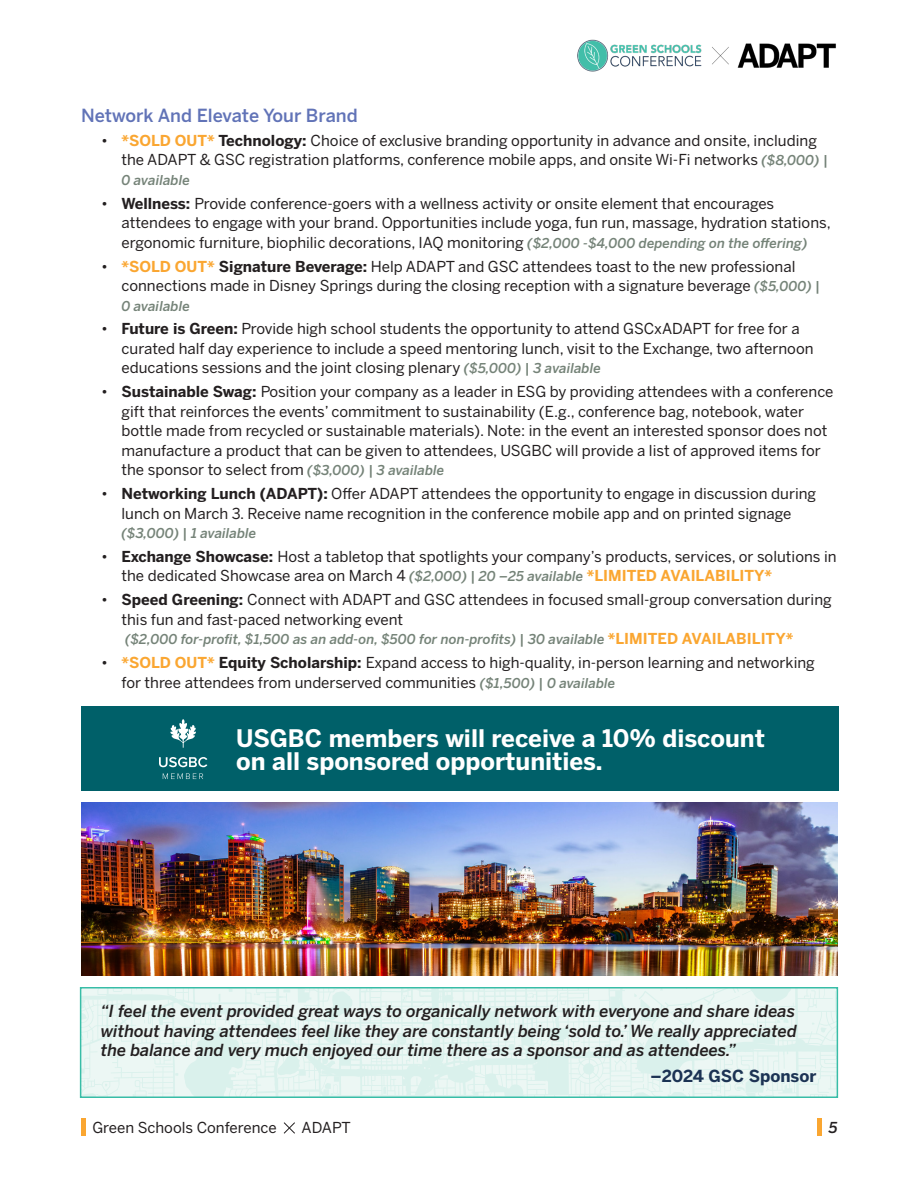
<style>
.page{position:relative;width:918px;height:1188px;background:#fff}
.page>*{position:absolute;margin:0;border:0;box-sizing:border-box;transform-origin:0 0}
.t1{font:700 24px/22.5px "Benton Sans";color:#fff}
.t2{font:500 18px "Benton Sans";color:#6173b7}
.t3{font:italic 500 16.5px/19.5px "Benton Sans";color:#231f20;text-align:justify}
.t4{font:700 16.5px "Benton Sans";color:#1c3354}
.t5{font:15px/19.5px "Benton Sans";color:#231f20}
.t6{font:italic 500 15px "Benton Sans";color:#231f20}
.t7{font:italic 500 13.5px "Benton Sans";color:#758378}
.s1{font-weight:700;color:#faa631}
.s2{font-weight:700}
.s3{font-weight:500;font-style:italic;font-size:13.5px;color:#758378}
.s4{font-weight:700;font-style:normal;font-size:15px;color:#faa631}
</style>
<div class="page">
<hr style="left:81px;top:1119px;width:4px;height:17px;background:#faa631">
<svg style="left:283px;top:1122px;width:12px;height:12px"></svg>
<div style="left:817px;top:1119px;width:5px;height:17px;background:#faa631"></div>
<img style="left:577px;top:39px;width:259px;height:33px">
<svg style="left:83px;top:990px;width:752px;height:105px;background:#e4f4f0"></svg>
<svg style="left:527px;top:994px;width:5px;height:4px"></svg>
<svg style="left:634px;top:990px;width:159px;height:52px;background:#e7f5f2"></svg>
<div style="left:80px;top:987px;width:758px;height:111px;border:2px solid #38bda7"></div>
<div style="left:81px;top:706px;width:757px;height:85px;background:#006069"></div>
<svg style="left:170px;top:719px;width:26px;height:29px"></svg>
<svg style="left:159px;top:757px;width:48px;height:10px"></svg>
<svg style="left:163px;top:773px;width:40px;height:6px"></svg>
<img style="left:81px;top:802px;width:756px;height:173px">
<p class="t2" style="left:81px;top:105px;width:278px">Network And Elevate Your Brand</p>
<p class="t5" style="left:122px;top:131px;width:708px;text-indent:-20px">• <span class="s1">*SOLD OUT*</span> <span class="s2">Technology:</span> Choice of exclusive branding opportunity in advance and onsite, including the ADAPT &amp; GSC registration platforms, conference mobile apps, and onsite Wi-Fi networks <span class="s3">($8,000) |</span></p>
<p class="t7" style="left:122px;top:172px;width:70px">0 available</p>
<p class="t5" style="left:122px;top:193px;width:711px;text-indent:-20px">• <span class="s2">Wellness:</span> Provide conference-goers with a wellness activity or onsite element that encourages attendees to engage with your brand. Opportunities include yoga, fun run, massage, hydration stations, ergonomic furniture, biophilic decorations, IAQ monitoring <span class="s3">($2,000 -$4,000 depending on the offering)</span></p>
<p class="t5" style="left:122px;top:256px;width:700px;text-indent:-20px">• <span class="s1">*SOLD OUT*</span> <span class="s2">Signature Beverage:</span> Help ADAPT and GSC attendees toast to the new professional connections made in Disney Springs during the closing reception with a signature beverage <span class="s3">($5,000) |</span></p>
<p class="t7" style="left:121px;top:298px;width:70px">0 available</p>
<p class="t5" style="left:121px;top:319px;width:694px;text-indent:-20px">• <span class="s2">Future is Green:</span> Provide high school students the opportunity to attend GSCxADAPT for free for a curated half day experience to include a speed mentoring lunch, visit to the Exchange, two afternoon educations sessions and the joint closing plenary <span class="s3">($5,000) | 3 available</span></p>
<p class="t5" style="left:122px;top:382px;width:714px;text-indent:-20px">• <span class="s2">Sustainable Swag:</span> Position your company as a leader in ESG by providing attendees with a conference gift that reinforces the events’ commitment to sustainability (E.g., conference bag, notebook, water bottle made from recycled or sustainable materials). Note: in the event an interested sponsor does not manufacture a product that can be given to attendees, USGBC will provide a list of approved items for the sponsor to select from <span class="s3">($3,000) | 3 available</span></p>
<p class="t5" style="left:101px;top:484px;width:717px;text-align:center">• <span class="s2">Networking Lunch (ADAPT):</span> Offer ADAPT attendees the opportunity to engage in discussion during lunch on March 3. Receive name recognition in the conference mobile app and on printed signage</p>
<p class="t7" style="left:122px;top:525px;width:136px">($3,000) | 1 available</p>
<p class="t5" style="left:122px;top:547px;width:717px;text-indent:-20px">• <span class="s2">Exchange Showcase:</span> Host a tabletop that spotlights your company’s products, services, or solutions in the dedicated Showcase area on March 4 <span class="s3">($2,000) | 20 –25 available</span> <span class="s1">*LIMITED AVAILABILITY*</span></p>
<p class="t5" style="left:121px;top:590px;width:712px;text-indent:-20px">• <span class="s2">Speed Greening:</span> Connect with ADAPT and GSC attendees in focused small-group conversation during this fun and fast-paced networking event</p>
<p class="t7" style="left:125px;top:631px;width:670px">($2,000 for-profit, $1,500 as an add-on, $500 for non-profits) | 30 available <span class="s4">*LIMITED AVAILABILITY*</span></p>
<p class="t5" style="left:121px;top:653px;width:695px;text-indent:-20px">• <span class="s1">*SOLD OUT*</span> <span class="s2">Equity Scholarship:</span> Expand access to high-quality, in-person learning and networking for three attendees from underserved communities <span class="s3">($1,500) | 0 available</span></p>
<h1 class="t1" style="left:236px;top:727px;width:530px">USGBC members will receive a 10% discount on all sponsored opportunities.</h1>
<p class="t3" style="left:101px;top:1001px;width:698px">“I feel the event provided great ways to organically network with everyone and share ideas without having attendees feel like they are constantly being ‘sold to.’ We really appreciated the balance and very much enjoyed our time there as a sponsor and as attendees.”</p>
<p class="t4" style="left:651px;top:1066px;width:167px">–2024 GSC Sponsor</p>
<p class="t5" style="left:92px;top:1118px;width:186px">Green Schools Conference</p>
<p class="t5" style="left:302px;top:1118px;width:51px">ADAPT</p>
<p class="t6" style="left:829px;top:1119px;width:10px">5</p>
</div>
